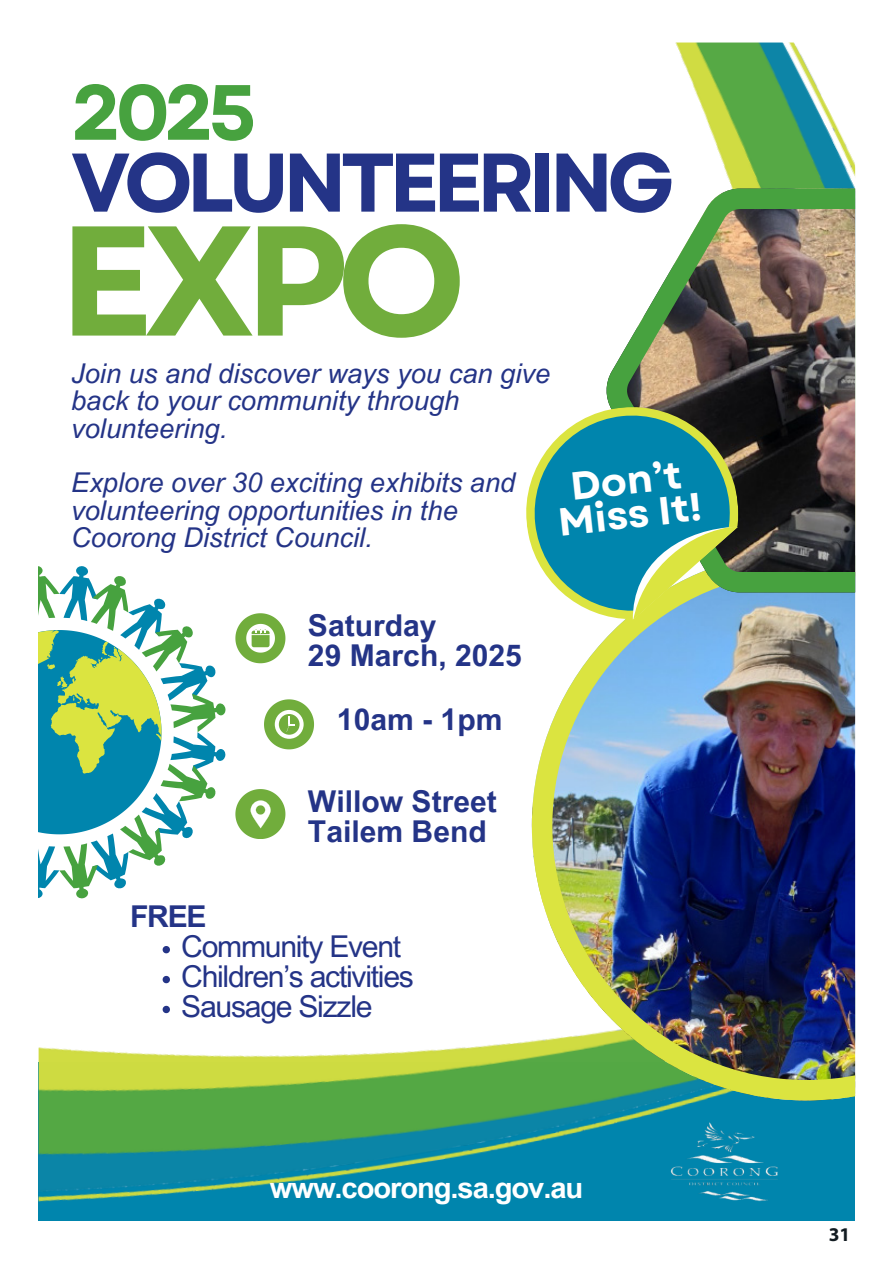
<style>
.page{position:relative;width:893px;height:1263px;background:#fff}
.page>*{position:absolute;margin:0;border:0;box-sizing:border-box;transform-origin:0 0}
.t1{font:700 156px "Garet";color:#71ad3c}
.t2{font:700 82.95px "Garet";letter-spacing:-.075em;color:#243487}
.t3{font:700 78px "Garet";color:#47a23f}
.t4{font:700 39.15px/33.9px "Garet";color:#fff;text-align:center}
.t5{font:700 30.15px/29.8px "Arial MT Pro";color:#243487}
.t6{font:30.15px/29.8px "Arial MT Pro";letter-spacing:-.04em;color:#243487}
.t7{font:700 29.25px "Arial MT Pro";letter-spacing:-.04em;color:#fff}
.t8{font:italic 27.3px/27.3px "Arial MT Pro";color:#243487}
.t9{font:700 19.5px "Myriad Pro";color:#121b21}
</style>
<div class="page">
<img style="left:39px;top:948px;width:816px;height:272px">
<img style="left:675px;top:43px;width:180px;height:146px">
<img style="left:532px;top:592px;width:323px;height:508px">
<img style="left:606px;top:189px;width:249px;height:403px">
<svg style="left:526px;top:401px;width:212px;height:136px"></svg>
<svg style="left:529px;top:410px;width:209px;height:210px;background:#4c9f9a"></svg>
<svg style="left:39px;top:566px;width:187px;height:333px"></svg>
<svg style="left:264px;top:699px;width:50px;height:50px"></svg>
<svg style="left:235px;top:613px;width:50px;height:50px"></svg>
<svg style="left:235px;top:789px;width:50px;height:50px"></svg>
<img style="left:669px;top:1121px;width:109px;height:81px">
<svg style="left:163px;top:946px;width:7px;height:7px"></svg>
<svg style="left:163px;top:976px;width:7px;height:7px"></svg>
<svg style="left:163px;top:1006px;width:7px;height:7px"></svg>
<h3 class="t3" style="left:71px;top:64px;width:187px">2025</h3>
<h2 class="t2" style="left:71px;top:131px;width:605px">VOLUNTEERING</h2>
<h1 class="t1" style="left:59px;top:184px;width:409px">EXPO</h1>
<p class="t8" style="left:71px;top:361px;width:481px">Join us and discover ways you can give back to your community through volunteering.</p>
<p class="t8" style="left:71px;top:470px;width:446px">Explore over 30 exciting exhibits and volunteering opportunities in the<br>Coorong District Council.</p>
<h3 class="t4" style="left:553px;top:472px;width:145px;rotate:-6deg">Don’t<br>Miss It!</h3>
<p class="t5" style="left:308px;top:611px;width:215px">Saturday<br>29 March, 2025</p>
<p class="t5" style="left:337px;top:705px;width:167px">10am - 1pm</p>
<p class="t5" style="left:308px;top:787px;width:190px">Willow Street<br>Tailem Bend</p>
<p class="t5" style="left:130px;top:902px;width:78px">FREE</p>
<p class="t6" style="left:181px;top:933px;width:234px">Community Event<br>Children’s activities<br>Sausage Sizzle</p>
<p class="t7" style="left:270px;top:1170px;width:315px">www.coorong.sa.gov.au</p>
<p class="t9" style="left:829px;top:1221px;width:23px">31</p>
</div>
